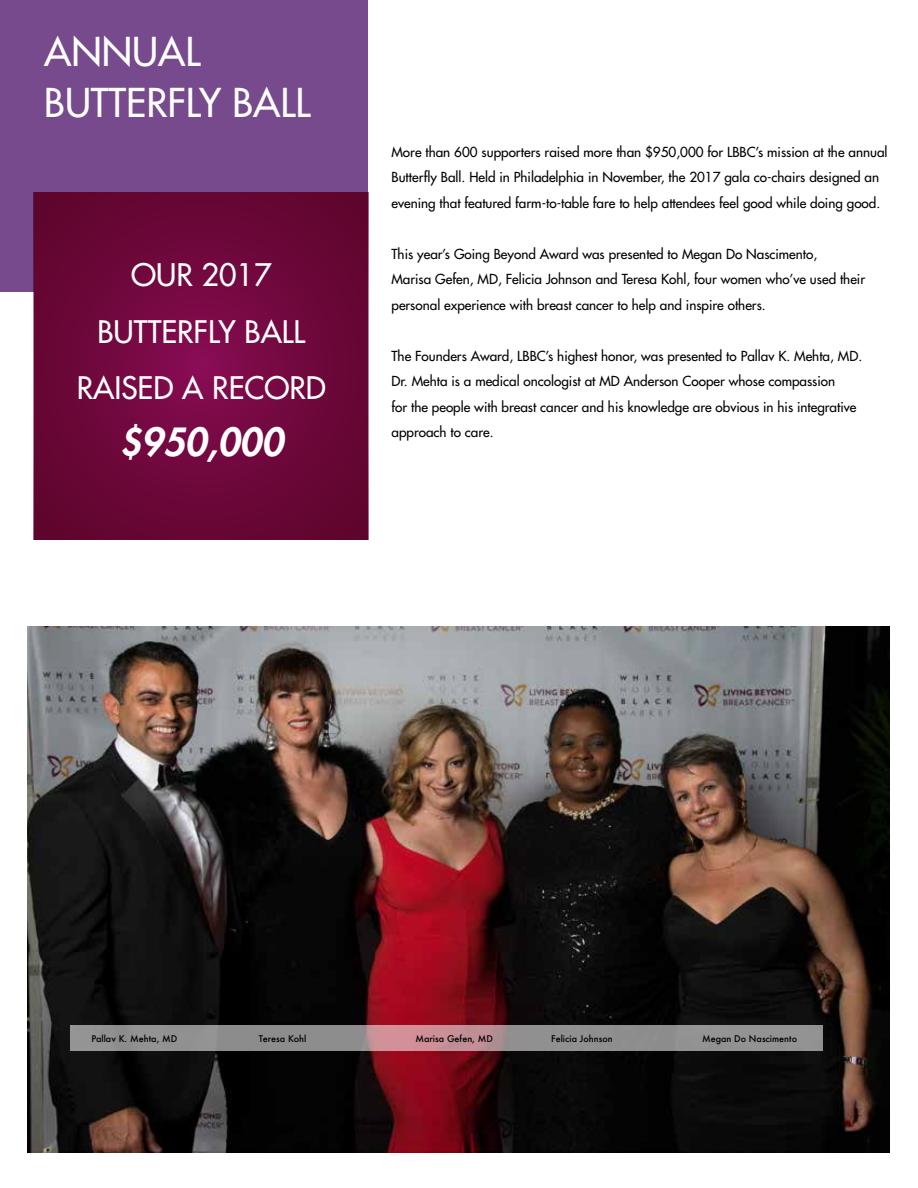
<style>
.page{position:relative;width:918px;height:1188px;background:#fff}
.page>*{position:absolute;margin:0;border:0;box-sizing:border-box;transform-origin:0 0}
.t1{font:500 38.7px/51px "Futura Std";color:#fff}
.t2{font:italic 800 37.8px "Futura Std";color:#fff}
.t3{font:500 30.3px/56.7px "Futura Std";color:#fff;text-align:center}
.t4{font:500 13.5px/25.5px "Futura Std";color:#000}
.t5{font:500 9px "Futura";color:#000}
</style>
<div class="page">
<div style="left:0;top:0;width:368px;height:292px;background:#764a8d"></div>
<svg style="left:33px;top:192px;width:335px;height:348px;background:#6c073a"></svg>
<img style="left:27px;top:626px;width:862px;height:526px">
<svg style="left:70px;top:1025px;width:753px;height:26px;background:#998f91"></svg>
<h1 class="t1" style="left:44px;top:27px;width:268px">ANNUAL<br>BUTTERFLY BALL</h1>
<h3 class="t3" style="left:77px;top:247px;width:251px">OUR 2017<br>BUTTERFLY BALL<br>RAISED A RECORD</h3>
<h2 class="t2" style="left:119px;top:418px;width:165px">$950,000</h2>
<p class="t4" style="left:392px;top:139px;width:498px">More than 600 supporters raised more than $950,000 for LBBC’s mission at the annual<br>Butterfly Ball. Held in Philadelphia in November, the 2017 gala co-chairs designed an evening that featured farm-to-table fare to help attendees feel good while doing good.</p>
<p class="t4" style="left:392px;top:241px;width:475px">This year’s Going Beyond Award was presented to Megan Do Nascimento,<br>Marisa Gefen, MD, Felicia Johnson and Teresa Kohl, four women who’ve used their personal experience with breast cancer to help and inspire others.</p>
<p class="t4" style="left:392px;top:343px;width:472px">The Founders Award, LBBC’s highest honor, was presented to Pallav K. Mehta, MD.<br>Dr. Mehta is a medical oncologist at MD Anderson Cooper whose compassion<br>for the people with breast cancer and his knowledge are obvious in his integrative approach to care.</p>
<p class="t5" style="left:91px;top:1033px;width:88px">Pallav K. Mehta, MD</p>
<p class="t5" style="left:259px;top:1033px;width:49px">Teresa Kohl</p>
<p class="t5" style="left:415px;top:1033px;width:79px">Marisa Gefen, MD</p>
<p class="t5" style="left:551px;top:1033px;width:63px">Felicia Johnson</p>
<p class="t5" style="left:702px;top:1033px;width:97px">Megan Do Nascimento</p>
</div>
